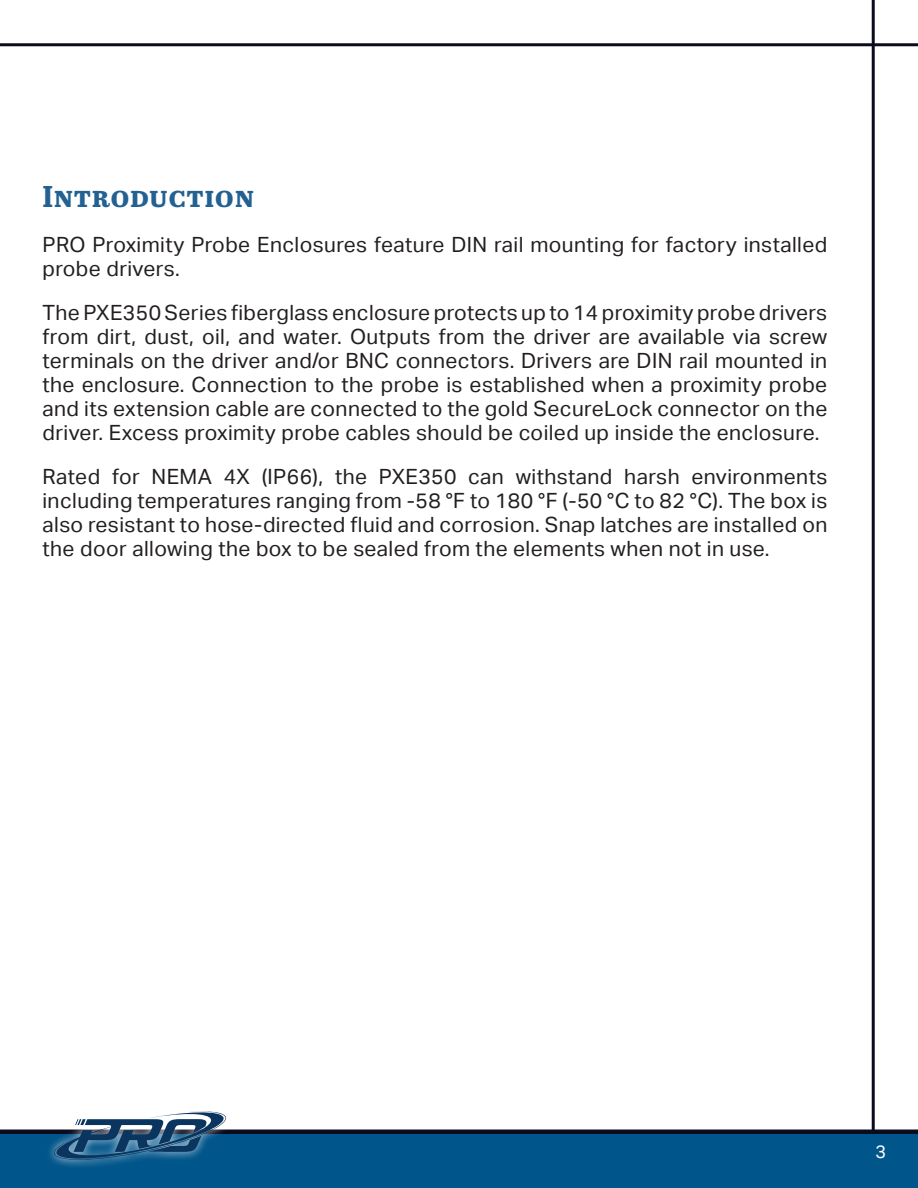
<style>
.page{position:relative;width:918px;height:1188px;background:#fff}
.page>*{position:absolute;margin:0;border:0;box-sizing:border-box;transform-origin:0 0}
.Heading{font:700 30px "Abril Text";letter-spacing:.02em;color:#236192}
.Body{font:21px/24px "Aktiv Grotesk";letter-spacing:.02em;color:#231f20;text-align:justify}
.t1{font:18px "Aktiv Grotesk";color:#fff}
</style>
<div class="page">
<hr style="left:872px;top:0;width:3px;height:1188px;background:#0b0b1e">
<div style="left:0;top:1134px;width:918px;height:54px;background:#00558a"></div>
<hr style="left:0;top:1130px;width:918px;height:4px;background:#0b0b1e">
<div style="left:45px;top:1103px;width:190px;height:67px;background:#fff;opacity:.75"></div>
<svg style="left:54px;top:1111px;width:172px;height:49px"></svg>
<hr style="left:0;top:43px;width:918px;height:3px;background:#0b0b1e">
<p class="Heading" style="left:43px;top:175px;width:213px">Introduction</p>
<p class="Body" style="left:43px;top:232px;width:786px">PRO Proximity Probe Enclosures feature DIN rail mounting for factory installed probe drivers.</p>
<p class="Body" style="left:43px;top:301px;width:786px">The PXE350 Series fiberglass enclosure protects up to 14 proximity probe drivers from dirt, dust, oil, and water. Outputs from the driver are available via screw terminals on the driver and/or BNC connectors. Drivers are DIN rail mounted in the enclosure. Connection to the probe is established when a proximity probe and its extension cable are connected to the gold SecureLock connector on the driver. Excess proximity probe cables should be coiled up inside the enclosure.</p>
<p class="Body" style="left:43px;top:465px;width:786px">Rated for NEMA 4X (IP66), the PXE350 can withstand harsh environments including temperatures ranging from -58 °F to 180 °F (-50 °C to 82 °C). The box is also resistant to hose-directed fluid and corrosion. Snap latches are installed on the door allowing the box to be sealed from the elements when not in use.</p>
<p class="t1" style="left:875px;top:1142px;width:12px">3</p>
</div>
